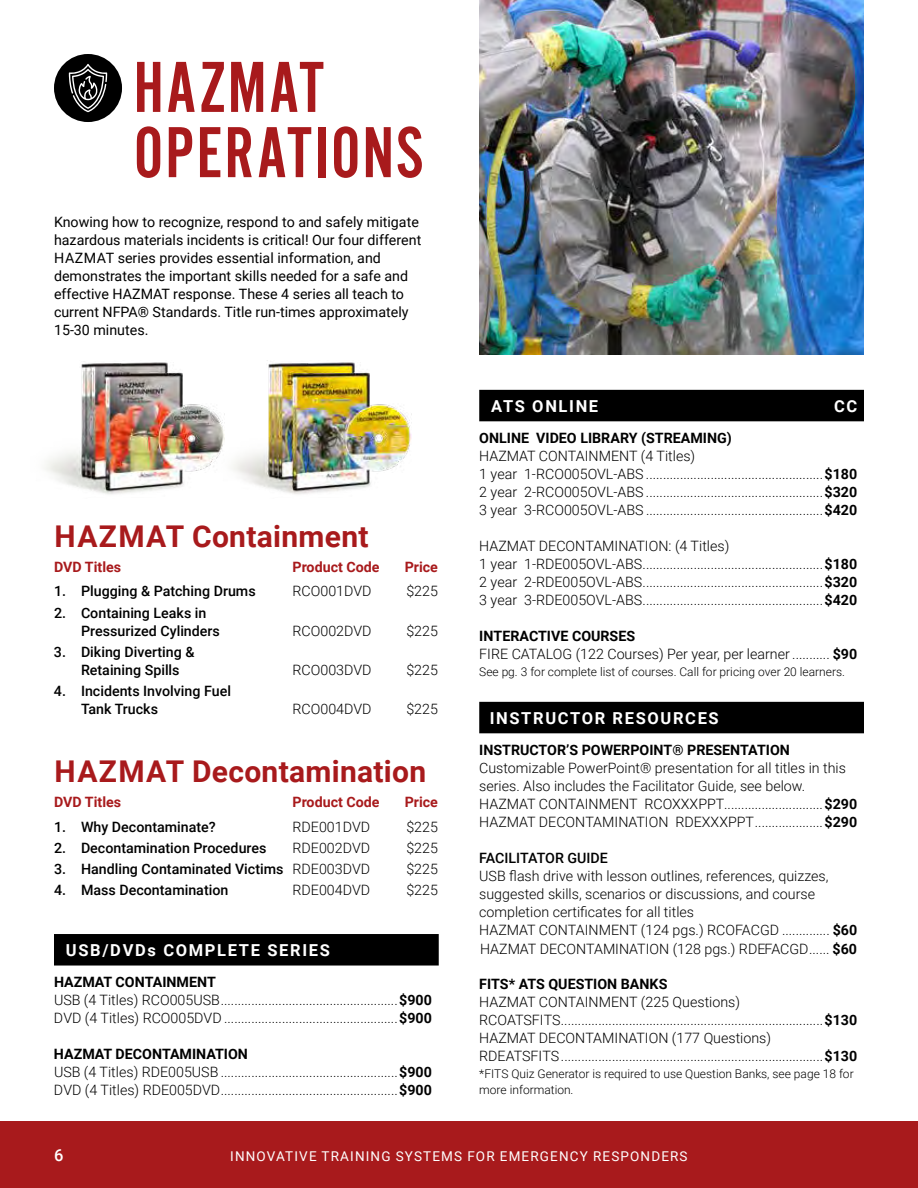
<style>
.page{position:relative;width:918px;height:1188px;background:#fff}
.page>*{position:absolute;margin:0;border:0;box-sizing:border-box;transform-origin:0 0}
.t1{font:75px/65.2px "Alternate Got No 2 D";letter-spacing:.025em;color:#a81a1c}
.t2{font:700 30px "Roboto";letter-spacing:.01em;color:#a81a1c}
.t3{font:700 16.5px "Roboto";letter-spacing:.1em;color:#fff}
.t4{font:500 16.5px "Roboto";color:#fff}
.t5{font:300 14.25px/18px "Roboto";color:#000}
.t6{font:14.25px/18px "Roboto";color:#000}
.t7{font:500 14.25px/18px "Roboto";color:#000}
.t8{font:700 14.25px "Roboto";color:#000}
.t9{font:700 14.25px "Roboto";color:#a81a1c}
.t10{font:13.5px "Roboto";letter-spacing:.085em;color:#fff}
.t11{font:300 12px/16.5px "Roboto";color:#000}
.s1{font-weight:300}
.s2{font-weight:700}
</style>
<div class="page">
<div style="left:0;top:1121px;width:918px;height:67px;background:#a81a1c"></div>
<div style="left:54px;top:54px;width:68px;height:68px;background:#000;border-radius:50%"></div>
<svg style="left:69px;top:64px;width:38px;height:48px"></svg>
<div style="left:54px;top:934px;width:385px;height:32px;background:#000"></div>
<div style="left:479px;top:390px;width:385px;height:31px;background:#000"></div>
<div style="left:479px;top:702px;width:385px;height:31px;background:#000"></div>
<img style="left:479px;top:0;width:385px;height:355px">
<img style="left:224px;top:362px;width:188px;height:132px">
<img style="left:45px;top:362px;width:179px;height:132px">
<h1 class="t1" style="left:134px;top:56px;width:292px">HAZMAT<br>OPERATIONS</h1>
<p class="t6" style="left:54px;top:212px;width:369px">Knowing how to recognize, respond to and safely mitigate hazardous materials incidents is critical! Our four different HAZMAT series provides essential information, and demonstrates the important skills needed for a safe and effective HAZMAT response. These 4 series all teach to current NFPA® Standards. Title run-times approximately 15-30 minutes.</p>
<h2 class="t2" style="left:55px;top:515px;width:316px">HAZMAT Containment</h2>
<p class="t9" style="left:54px;top:557px;width:69px">DVD Titles</p>
<p class="t9" style="left:293px;top:557px;width:89px">Product Code</p>
<p class="t9" style="left:405px;top:557px;width:35px">Price</p>
<p class="t7" style="left:54px;top:582px;width:203px">1. Plugging &amp; Patching Drums</p>
<p class="t5" style="left:293px;top:582px;width:81px">RCO001DVD</p>
<p class="t5" style="left:406px;top:582px;width:33px">$225</p>
<p class="t7" style="left:81px;top:603px;width:140px;text-indent:-27px">2. Containing Leaks in<br>Pressurized Cylinders</p>
<p class="t5" style="left:293px;top:621px;width:81px">RCO002DVD</p>
<p class="t5" style="left:406px;top:621px;width:33px">$225</p>
<p class="t7" style="left:81px;top:642px;width:115px;text-indent:-27px">3. Diking Diverting &amp;<br>Retaining Spills</p>
<p class="t7" style="left:81px;top:682px;width:152px;text-indent:-27px">4. Incidents Involving Fuel<br>Tank Trucks</p>
<p class="t5" style="left:293px;top:660px;width:81px">RCO003DVD</p>
<p class="t5" style="left:406px;top:660px;width:33px">$225</p>
<p class="t5" style="left:293px;top:700px;width:81px">RCO004DVD</p>
<p class="t5" style="left:406px;top:700px;width:33px">$225</p>
<h2 class="t2" style="left:55px;top:750px;width:373px">HAZMAT Decontamination</h2>
<p class="t9" style="left:54px;top:792px;width:69px">DVD Titles</p>
<p class="t9" style="left:293px;top:792px;width:89px">Product Code</p>
<p class="t9" style="left:405px;top:792px;width:35px">Price</p>
<p class="t7" style="left:54px;top:817px;width:163px">1. Why Decontaminate?</p>
<p class="t5" style="left:293px;top:817px;width:79px">RDE001DVD</p>
<p class="t5" style="left:406px;top:817px;width:33px">$225</p>
<p class="t7" style="left:54px;top:838px;width:214px">2. Decontamination Procedures</p>
<p class="t5" style="left:293px;top:838px;width:79px">RDE002DVD</p>
<p class="t5" style="left:406px;top:838px;width:33px">$225</p>
<p class="t7" style="left:54px;top:860px;width:318px">3. Handling Contaminated Victims <span class="s1">RDE003DVD</span></p>
<p class="t5" style="left:406px;top:860px;width:33px">$225</p>
<p class="t7" style="left:54px;top:881px;width:176px">4. Mass Decontamination</p>
<p class="t5" style="left:293px;top:881px;width:79px">RDE004DVD</p>
<p class="t5" style="left:406px;top:881px;width:33px">$225</p>
<p class="t3" style="left:66px;top:938px;width:265px">USB/DVDs COMPLETE SERIES</p>
<p class="t5" style="left:54px;top:973px;width:380px"><span class="s2">HAZMAT CONTAINMENT<br></span>USB (4 Titles) RCO005USB....................................................<span class="s2">$900<br></span>DVD (4 Titles) RCO005DVD ...................................................<span class="s2">$900</span></p>
<p class="t5" style="left:54px;top:1045px;width:380px"><span class="s2">HAZMAT DECONTAMINATION<br></span>USB (4 Titles) RDE005USB ....................................................<span class="s2">$900<br></span>DVD (4 Titles) RDE005DVD....................................................<span class="s2">$900</span></p>
<p class="t3" style="left:491px;top:394px;width:109px">ATS ONLINE</p>
<p class="t3" style="left:834px;top:394px;width:25px">CC</p>
<p class="t8" style="left:479px;top:428px;width:254px">ONLINE VIDEO LIBRARY (STREAMING)</p>
<p class="t5" style="left:479px;top:447px;width:380px">HAZMAT CONTAINMENT (4 Titles)<br>1 year 1-RCO005OVL-ABS ....................................................<span class="s2">$180<br></span>2 year 2-RCO005OVL-ABS ....................................................<span class="s2">$320<br></span>3 year 3-RCO005OVL-ABS ....................................................<span class="s2">$420</span></p>
<p class="t5" style="left:479px;top:537px;width:380px">HAZMAT DECONTAMINATION: (4 Titles)<br>1 year 1-RDE005OVL-ABS.....................................................<span class="s2">$180<br></span>2 year 2-RDE005OVL-ABS.....................................................<span class="s2">$320<br></span>3 year 3-RDE005OVL-ABS.....................................................<span class="s2">$420</span></p>
<p class="t5" style="left:479px;top:626px;width:380px"><span class="s2">INTERACTIVE COURSES<br></span>FIRE CATALOG (122 Courses) Per year, per learner ........... <span class="s2">$90</span></p>
<p class="t11" style="left:479px;top:663px;width:367px">See pg. 3 for complete list of courses. Call for pricing over 20 learners.</p>
<p class="t3" style="left:490px;top:706px;width:231px">INSTRUCTOR RESOURCES</p>
<p class="t8" style="left:479px;top:740px;width:312px">INSTRUCTOR’S POWERPOINT® PRESENTATION</p>
<p class="t5" style="left:479px;top:759px;width:380px">Customizable PowerPoint® presentation for all titles in this series. Also includes the Facilitator Guide, see below.<br>HAZMAT CONTAINMENT RCOXXXPPT.............................<span class="s2">$290<br></span>HAZMAT DECONTAMINATION RDEXXXPPT....................<span class="s2">$290</span></p>
<p class="t7" style="left:479px;top:849px;width:130px">FACILITATOR GUIDE</p>
<p class="t5" style="left:479px;top:866px;width:380px">USB flash drive with lesson outlines, references, quizzes, suggested skills, scenarios or discussions, and course completion certificates for all titles<br>HAZMAT CONTAINMENT (124 pgs.) RCOFACGD .............. <span class="s2">$60<br></span>HAZMAT DECONTAMINATION (128 pgs.) RDEFACGD ...... <span class="s2">$60</span></p>
<p class="t8" style="left:479px;top:974px;width:190px">FITS* ATS QUESTION BANKS</p>
<p class="t5" style="left:479px;top:992px;width:380px">HAZMAT CONTAINMENT (225 Questions)<br>RCOATSFITS.............................................................................<span class="s2">$130<br></span>HAZMAT DECONTAMINATION (177 Questions)<br>RDEATSFITS.............................................................................<span class="s2">$130</span></p>
<p class="t11" style="left:479px;top:1065px;width:376px">*FITS Quiz Generator is required to use Question Banks, see page 18 for more information.</p>
<p class="t4" style="left:54px;top:1144px;width:11px">6</p>
<p class="t10" style="left:230px;top:1147px;width:459px">INNOVATIVE TRAINING SYSTEMS FOR EMERGENCY RESPONDERS</p>
</div>
